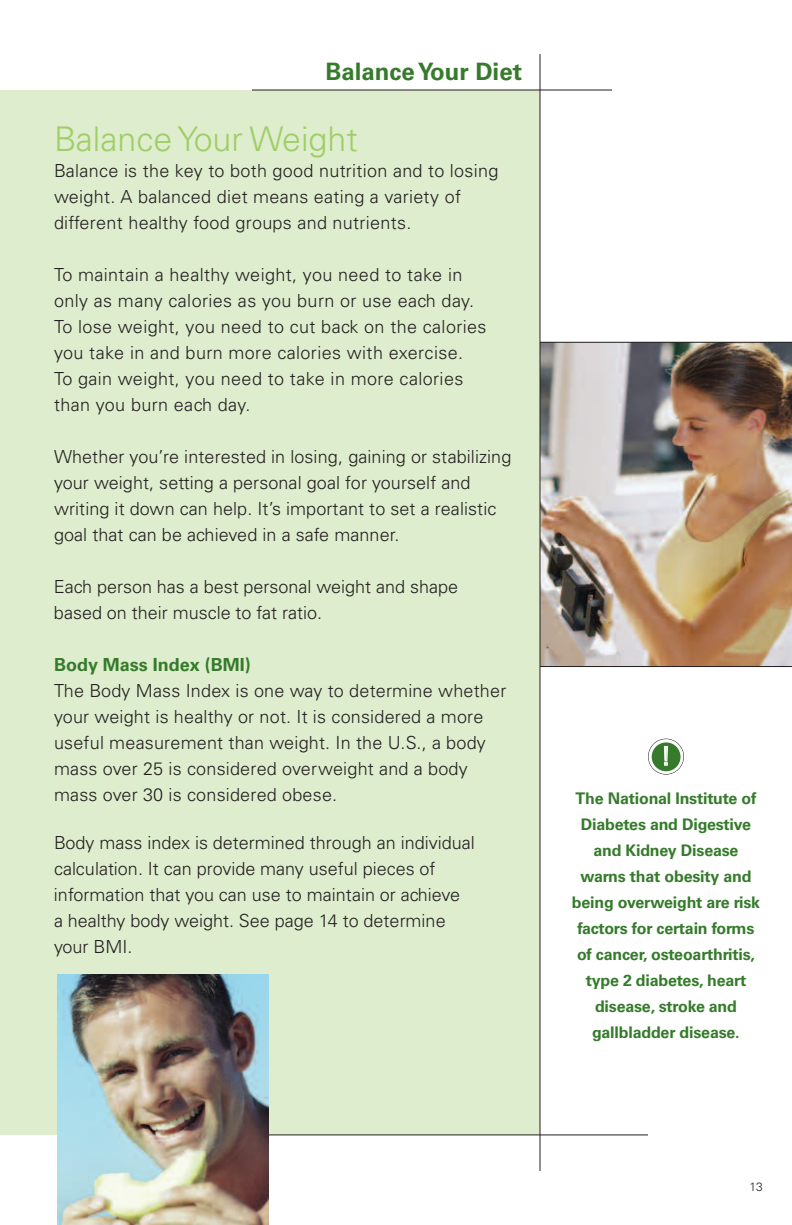
<style>
.page{position:relative;width:792px;height:1225px;background:#fff}
.page>*{position:absolute;margin:0;border:0;box-sizing:border-box;transform-origin:0 0}
.t1{font:300 34px "Univers";color:#9fce66}
.t2{font:26px "Univers";color:#fff}
.t3{font:700 24px "Univers";color:#357b2b}
.t4{font:300 18px/26px "Univers";letter-spacing:.005em;color:#231f20}
.t5{font:700 18px "Univers";color:#357b2b}
.t6{font:700 16px/26px "Univers";letter-spacing:-.01em;color:#357b2b;text-align:center}
.t7{font:300 12px "Univers";color:#231f20}
</style>
<div class="page">
<div style="left:0;top:90px;width:540px;height:1044px;background:#deedcd"></div>
<img style="left:541px;top:343px;width:251px;height:323px">
<hr style="left:252px;top:1134px;width:396px;height:1px;background:#231f20">
<hr style="left:540px;top:54px;width:1px;height:1116px;background:#231f20">
<hr style="left:252px;top:90px;width:360px;height:1px;background:#231f20">
<hr style="left:540px;top:342px;width:252px;height:1px;background:#231f20">
<hr style="left:540px;top:666px;width:252px;height:1px;background:#231f20">
<div style="left:648px;top:738px;width:36px;height:36px;border:1px solid #231f20;border-radius:50%"></div>
<div style="left:652px;top:742px;width:29px;height:29px;background:#357b2b;border-radius:50%"></div>
<img style="left:58px;top:974px;width:211px;height:250px">
<h3 class="t3" style="left:325px;top:63px;width:198px">Balance Your Diet</h3>
<h1 class="t1" style="left:54px;top:126px;width:305px">Balance Your Weight</h1>
<p class="t4" style="left:54px;top:159px;width:446px">Balance is the key to both good nutrition and to losing weight. A balanced diet means eating a variety of different healthy food groups and nutrients.</p>
<p class="t4" style="left:54px;top:263px;width:434px">To maintain a healthy weight, you need to take in only as many calories as you burn or use each day.<br>To lose weight, you need to cut back on the calories you take in and burn more calories with exercise.<br>To gain weight, you need to take in more calories than you burn each day.</p>
<p class="t4" style="left:54px;top:445px;width:459px">Whether you’re interested in losing, gaining or stabilizing your weight, setting a personal goal for yourself and writing it down can help. It’s important to set a realistic goal that can be achieved in a safe manner.</p>
<p class="t4" style="left:54px;top:575px;width:406px">Each person has a best personal weight and shape based on their muscle to fat ratio.</p>
<p class="t5" style="left:54px;top:658px;width:198px">Body Mass Index (BMI)</p>
<p class="t4" style="left:54px;top:679px;width:454px">The Body Mass Index is one way to determine whether your weight is healthy or not. It is considered a more useful measurement than weight. In the U.S., a body mass over 25 is considered overweight and a body mass over 30 is considered obese.</p>
<p class="t4" style="left:54px;top:830px;width:422px">Body mass index is determined through an individual calculation. It can provide many useful pieces of information that you can use to maintain or achieve<br>a healthy body weight. See page 14 to determine your BMI.</p>
<h2 class="t2" style="left:661px;top:746px;width:12px">!</h2>
<p class="t6" style="left:572px;top:786px;width:190px">The National Institute of<br>Diabetes and Digestive and Kidney Disease warns that obesity and being overweight are risk factors for certain forms of cancer, osteoarthritis, type 2 diabetes, heart disease, stroke and gallbladder disease.</p>
<p class="t7" style="left:750px;top:1181px;width:15px">13</p>
</div>
